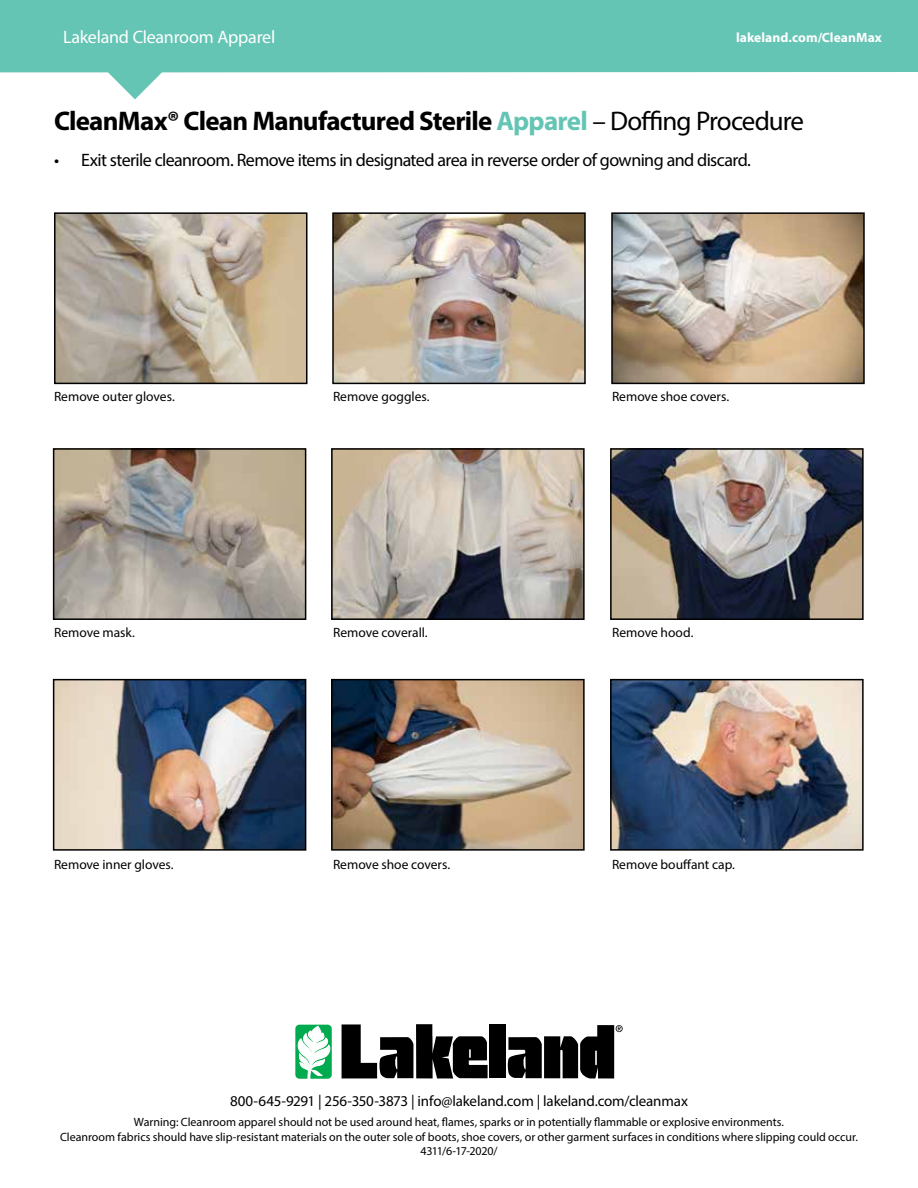
<style>
.page{position:relative;width:918px;height:1188px;background:#fff}
.page>*{position:absolute;margin:0;border:0;box-sizing:border-box;transform-origin:0 0}
.t1{font:700 27px "Myriad Pro";letter-spacing:-.03em;color:#000}
.t2{font:18px "Myriad Pro";letter-spacing:-.035em;color:#000}
.t3{font:18px "Myriad Pro";letter-spacing:-.015em;color:#fff}
.t4{font:15px "Myriad Pro";letter-spacing:-.01em;color:#000}
.t5{font:13.5px "Myriad Pro";color:#000}
.t6{font:700 13.5px "Myriad Pro";letter-spacing:.005em;color:#fff}
.t7{font:12px/14.4px "Myriad Pro";letter-spacing:-.005em;color:#000;text-align:center}
.s1{color:#65c5b4}
.s2{font-weight:400}
</style>
<div class="page">
<img style="left:57px;top:215px;width:248px;height:166px">
<div style="left:54px;top:212px;width:254px;height:172px;border:2px solid #000"></div>
<img style="left:56px;top:451px;width:247px;height:166px">
<div style="left:53px;top:448px;width:253px;height:172px;border:2px solid #000"></div>
<img style="left:56px;top:682px;width:247px;height:166px">
<div style="left:53px;top:679px;width:253px;height:172px;border:2px solid #000"></div>
<img style="left:335px;top:215px;width:248px;height:166px">
<div style="left:332px;top:212px;width:254px;height:172px;border:2px solid #000"></div>
<img style="left:334px;top:451px;width:248px;height:166px">
<div style="left:331px;top:448px;width:254px;height:172px;border:2px solid #000"></div>
<img style="left:334px;top:682px;width:248px;height:166px">
<div style="left:331px;top:679px;width:254px;height:172px;border:2px solid #000"></div>
<img style="left:614px;top:215px;width:248px;height:166px">
<div style="left:611px;top:212px;width:254px;height:172px;border:2px solid #000"></div>
<img style="left:613px;top:451px;width:248px;height:166px">
<div style="left:610px;top:448px;width:254px;height:172px;border:2px solid #000"></div>
<img style="left:613px;top:682px;width:248px;height:166px">
<div style="left:610px;top:679px;width:254px;height:172px;border:2px solid #000"></div>
<svg style="left:0;top:0;width:918px;height:99px;fill:#65c5b4"></svg>
<svg style="left:342px;top:1024px;width:146px;height:55px"></svg>
<div style="left:489px;top:1024px;width:16px;height:54px;background:#000"></div>
<div style="left:295px;top:1025px;width:37px;height:54px;background:#00ab4f;border-radius:4px"></div>
<svg style="left:298px;top:1026px;width:32px;height:53px"></svg>
<svg style="left:507px;top:1025px;width:116px;height:54px"></svg>
<h2 class="t3" style="left:63px;top:26px;width:214px">Lakeland Cleanroom Apparel</h2>
<p class="t6" style="left:736px;top:28px;width:147px">lakeland.com/CleanMax</p>
<h1 class="t1" style="left:54px;top:103px;width:752px">CleanMax® Clean Manufactured Sterile <span class="s1">Apparel</span> <span class="s2">– Doffing Procedure</span></h1>
<h2 class="t2" style="left:54px;top:149px;width:699px">• Exit sterile cleanroom. Remove items in designated area in reverse order of gowning and discard.</h2>
<p class="t5" style="left:54px;top:388px;width:122px">Remove outer gloves.</p>
<p class="t5" style="left:333px;top:388px;width:98px">Remove goggles.</p>
<p class="t5" style="left:612px;top:388px;width:119px">Remove shoe covers.</p>
<p class="t5" style="left:54px;top:624px;width:82px">Remove mask.</p>
<p class="t5" style="left:333px;top:624px;width:96px">Remove coverall.</p>
<p class="t5" style="left:612px;top:624px;width:83px">Remove hood.</p>
<p class="t5" style="left:54px;top:856px;width:121px">Remove inner gloves.</p>
<p class="t5" style="left:333px;top:856px;width:119px">Remove shoe covers.</p>
<p class="t5" style="left:612px;top:856px;width:125px">Remove bouffant cap.</p>
<p class="t4" style="left:230px;top:1092px;width:459px">800-645-9291 | 256-350-3873 | info@lakeland.com | lakeland.com/cleanmax</p>
<p class="t7" style="left:60px;top:1115px;width:799px">Warning: Cleanroom apparel should not be used around heat, flames, sparks or in potentially flammable or explosive environments.<br>Cleanroom fabrics should have slip-resistant materials on the outer sole of boots, shoe covers, or other garment surfaces in conditions where slipping could occur.<br>4311/6-17-2020/</p>
</div>
